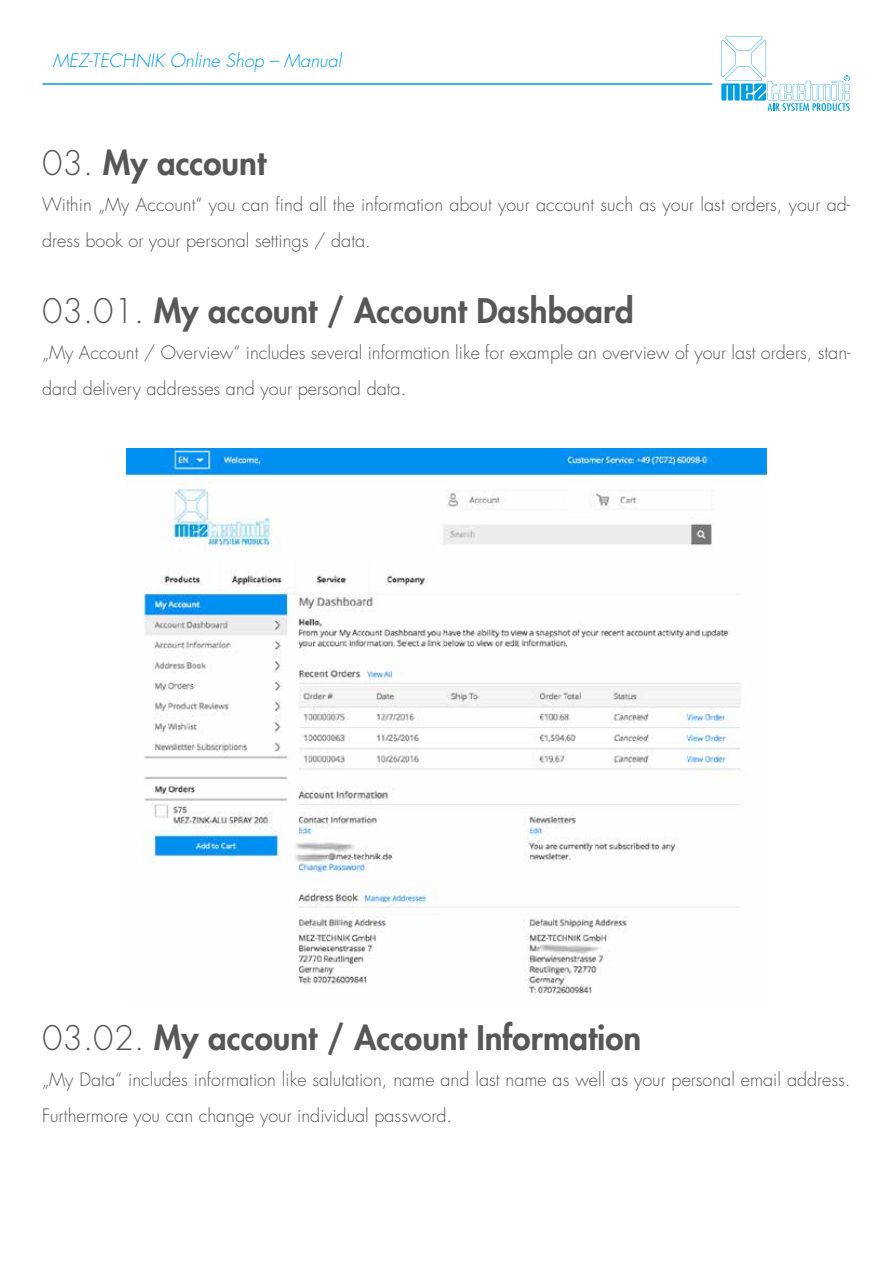
<style>
.page{position:relative;width:893px;height:1263px;background:#fff}
.page>*{position:absolute;margin:0;border:0;box-sizing:border-box;transform-origin:0 0}
.t1{font:800 33px "Futura";color:#575756}
.t2{font:300 18px/36px "Futura";color:#575756}
.t3{font:italic 300 18px "Futura";color:#009fe3}
.s1{font-weight:300}
</style>
<div class="page">
<svg style="left:721px;top:36px;width:129px;height:75px"></svg>
<img style="left:126px;top:448px;width:640px;height:546px">
<hr style="left:43px;top:83px;width:669px;height:2px;background:#009fe3">
<p class="t3" style="left:53px;top:49px;width:290px">MEZ-TECHNIK Online Shop – Manual</p>
<h1 class="t1" style="left:42px;top:141px;width:226px"><span class="s1">03.</span> My account</h1>
<p class="t2" style="left:42px;top:187px;width:810px">Within „My Account“ you can find all the information about your account such as your last orders, your ad&shy;dress book or your personal settings / data.</p>
<h1 class="t1" style="left:42px;top:288px;width:593px"><span class="s1">03.01.</span> My account / Account Dashboard</h1>
<p class="t2" style="left:42px;top:334px;width:810px">„My Account / Overview“ includes several information like for example an overview of your last orders, stan&shy;dard delivery addresses and your personal data.</p>
<h1 class="t1" style="left:42px;top:1016px;width:601px"><span class="s1">03.02.</span> My account / Account Information</h1>
<p class="t2" style="left:42px;top:1061px;width:810px">„My Data“ includes information like salutation, name and last name as well as your personal email address.<br>Furthermore you can change your individual password.</p>
</div>
